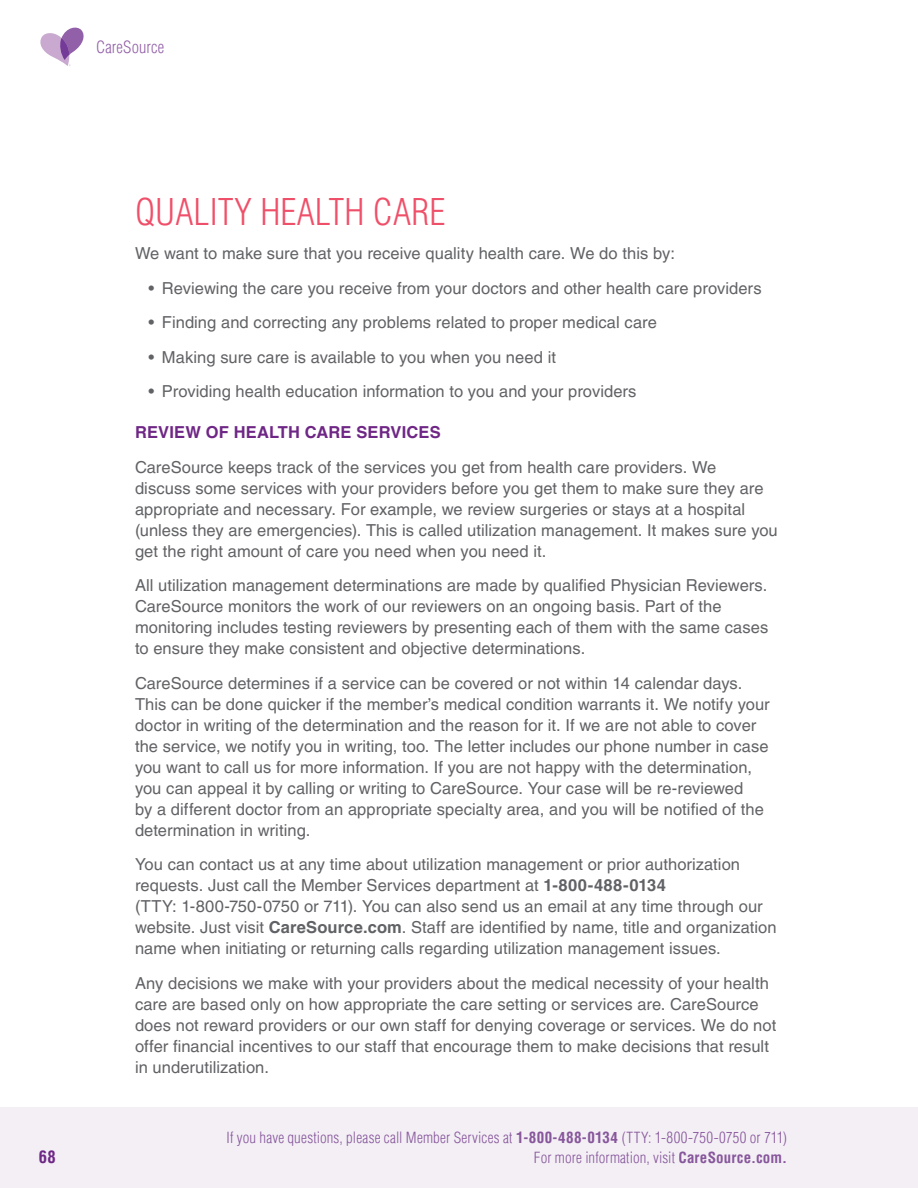
<style>
.page{position:relative;width:918px;height:1188px;background:#fff}
.page>*{position:absolute;margin:0;border:0;box-sizing:border-box;transform-origin:0 0}
.t1{font:300 condensed 36px "Helvetica LT Pro";letter-spacing:.005em;color:#ef5069}
.t2{font:16.5px/21px "Helvetica LT Pro";letter-spacing:.005em;color:#616265}
.t3{font:700 16.5px "Helvetica LT Pro";letter-spacing:.01em;color:#6f2786}
.t4{font:300 condensed 16.5px "Helvetica LT Pro";letter-spacing:.01em;color:#9260a8}
.t5{font:700 condensed 16.5px "Helvetica LT Pro";color:#6f2786}
.t6{font:300 condensed 15px "Helvetica LT Pro";letter-spacing:.01em;color:#87569b}
.s1{font-weight:700}
</style>
<div class="page">
<div style="left:0;top:1107px;width:918px;height:81px;background:#f3eff5"></div>
<svg style="left:40px;top:28px;width:44px;height:38px"></svg>
<p class="t4" style="left:96px;top:36px;width:70px">CareSource</p>
<h1 class="t1" style="left:135px;top:189px;width:312px">QUALITY HEALTH CARE</h1>
<p class="t2" style="left:135px;top:243px;width:541px">We want to make sure that you receive quality health care. We do this by:</p>
<p class="t2" style="left:148px;top:277px;width:615px">• Reviewing the care you receive from your doctors and other health care providers</p>
<p class="t2" style="left:148px;top:312px;width:510px">• Finding and correcting any problems related to proper medical care</p>
<p class="t2" style="left:148px;top:346px;width:409px">• Making sure care is available to you when you need it</p>
<p class="t2" style="left:148px;top:381px;width:490px">• Providing health education information to you and your providers</p>
<p class="t3" style="left:135px;top:422px;width:307px">REVIEW OF HEALTH CARE SERVICES</p>
<p class="t2" style="left:135px;top:457px;width:644px">CareSource keeps track of the services you get from health care providers. We<br>discuss some services with your providers before you get them to make sure they are appropriate and necessary. For example, we review surgeries or stays at a hospital (unless they are emergencies). This is called utilization management. It makes sure you get the right amount of care you need when you need it.</p>
<p class="t2" style="left:135px;top:575px;width:635px">All utilization management determinations are made by qualified Physician Reviewers.<br>CareSource monitors the work of our reviewers on an ongoing basis. Part of the monitoring includes testing reviewers by presenting each of them with the same cases to ensure they make consistent and objective determinations.</p>
<p class="t2" style="left:135px;top:673px;width:636px">CareSource determines if a service can be covered or not within 14 calendar days.<br>This can be done quicker if the member’s medical condition warrants it. We notify your doctor in writing of the determination and the reason for it. If we are not able to cover the service, we notify you in writing, too. The letter includes our phone number in case you want to call us for more information. If you are not happy with the determination, you can appeal it by calling or writing to CareSource. Your case will be re-reviewed<br>by a different doctor from an appropriate specialty area, and you will be notified of the determination in writing.</p>
<p class="t2" style="left:135px;top:854px;width:643px">You can contact us at any time about utilization management or prior authorization requests. Just call the Member Services department at <span class="s1">1-800-488-0134<br></span>(TTY: 1-800-750-0750 or 711). You can also send us an email at any time through our website. Just visit <span class="s1">CareSource.com</span>. Staff are identified by name, title and organization name when initiating or returning calls regarding utilization management issues.</p>
<p class="t2" style="left:135px;top:973px;width:643px">Any decisions we make with your providers about the medical necessity of your health care are based only on how appropriate the care setting or services are. CareSource does not reward providers or our own staff for denying coverage or services. We do not offer financial incentives to our staff that encourage them to make decisions that result in underutilization.</p>
<p class="t6" style="left:227px;top:1128px;width:562px">If you have questions, please call Member Services at <span class="s1">1-800-488-0134</span> (TTY: 1-800-750-0750 or 711)</p>
<p class="t5" style="left:39px;top:1146px;width:18px">68</p>
<p class="t6" style="left:534px;top:1148px;width:255px">For more information, visit <span class="s1">CareSource.com.</span></p>
</div>
